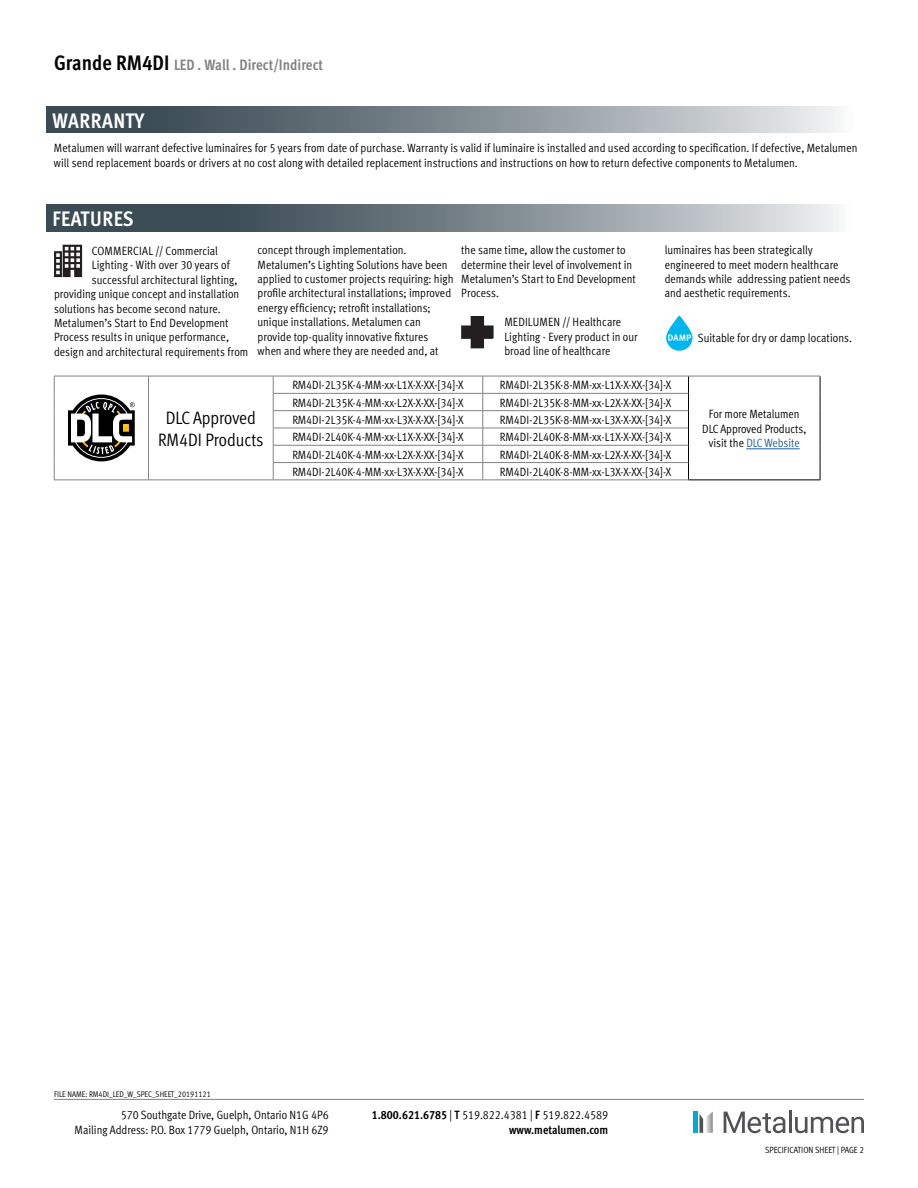
<style>
.page{position:relative;width:918px;height:1188px;background:#fff}
.page>*{position:absolute;margin:0;border:0;box-sizing:border-box;transform-origin:0 0}
.t1{font:21px "Meta Cond Bold LF";letter-spacing:.025em;color:#fff}
.t2{font:18px/21.6px "Meta Cond Normal LF";letter-spacing:-.005em;color:#000;text-align:center}
.t3{font:15px "Meta Cond Bold LF";color:#808285}
.t4{font:12px/14.4px "Meta Cond Normal LF";color:#000}
.t5{font:700 12px "Meta Cond";color:#000}
.t6{font:9px "Meta Cond Normal LF";color:#000}
.t7{font:8.25px "Meta Cond Normal LF";color:#000}
.s1{font-size:21px;color:#000}
.s2{color:#215e9e}
.s3{font-family:"Meta Cond Bold LF"}
</style>
<div class="page">
<hr style="left:54px;top:1099px;width:810px;height:1px;background:#808285">
<hr style="left:693px;top:1112px;width:4px;height:21px;background:#01a8e0">
<svg style="left:699px;top:1112px;width:14px;height:21px"></svg>
<svg style="left:724px;top:1112px;width:61px;height:21px"></svg>
<hr style="left:789px;top:1110px;width:3px;height:23px;background:#525255">
<svg style="left:795px;top:1117px;width:69px;height:16px"></svg>
<svg style="left:46px;top:205px;width:793px;height:26px;background:#7b868d"></svg>
<svg style="left:55px;top:377px;width:765px;height:103px"></svg>
<hr style="left:688px;top:480px;width:132px;height:1px;background:#000">
<svg style="left:820px;top:376px;width:1px;height:104px"></svg>
<hr style="left:688px;top:376px;width:132px;height:1px;background:#808285">
<hr style="left:483px;top:480px;width:205px;height:1px;background:#808285">
<hr style="left:148px;top:376px;width:125px;height:1px;background:#808285">
<svg style="left:273px;top:376px;width:416px;height:104px"></svg>
<hr style="left:148px;top:480px;width:125px;height:1px;background:#808285">
<hr style="left:273px;top:480px;width:210px;height:1px;background:#808285">
<hr style="left:54px;top:376px;width:94px;height:1px;background:#808285">
<svg style="left:54px;top:376px;width:1px;height:104px"></svg>
<svg style="left:148px;top:376px;width:1px;height:104px"></svg>
<hr style="left:54px;top:480px;width:94px;height:1px;background:#808285">
<svg style="left:68px;top:394px;width:67px;height:67px"></svg>
<hr style="left:746px;top:449px;width:54px;height:1px;background:#215e9e">
<svg style="left:46px;top:106px;width:794px;height:27px;background:#828d93"></svg>
<svg style="left:54px;top:245px;width:28px;height:32px"></svg>
<svg style="left:461px;top:316px;width:33px;height:32px"></svg>
<svg style="left:666px;top:315px;width:27px;height:36px"></svg>
<p class="t3" style="left:54px;top:56px;width:271px"><span class="s1">Grande RM4DI</span> LED . Wall . Direct/Indirect</p>
<h1 class="t1" style="left:53px;top:108px;width:94px">WARRANTY</h1>
<p class="t4" style="left:54px;top:141px;width:805px">Metalumen will warrant defective luminaires for 5 years from date of purchase. Warranty is valid if luminaire is installed and used according to specification. If defective, Metalumen will send replacement boards or drivers at no cost along with detailed replacement instructions and instructions on how to return defective components to Metalumen.</p>
<h1 class="t1" style="left:53px;top:207px;width:83px">FEATURES</h1>
<p class="t4" style="left:92px;top:244px;width:128px">COMMERCIAL // Commercial</p>
<p class="t4" style="left:92px;top:258px;width:139px">Lighting - With over 30 years of</p>
<p class="t4" style="left:92px;top:272px;width:147px">successful architectural lighting,</p>
<p class="t4" style="left:54px;top:287px;width:187px">providing unique concept and installation</p>
<p class="t4" style="left:54px;top:301px;width:168px">solutions has become second nature.</p>
<p class="t4" style="left:54px;top:316px;width:176px">Metalumen’s Start to End Development</p>
<p class="t4" style="left:54px;top:330px;width:177px">Process results in unique performance,</p>
<p class="t4" style="left:54px;top:344px;width:196px">design and architectural requirements from</p>
<p class="t4" style="left:258px;top:243px;width:198px">concept through implementation.<br>Metalumen’s Lighting Solutions have been applied to customer projects requiring: high profile architectural installations; improved energy efficiency; retrofit installations; unique installations. Metalumen can provide top-quality innovative fixtures when and where they are needed and, at</p>
<p class="t4" style="left:461px;top:243px;width:176px">the same time, allow the customer to determine their level of involvement in<br>Metalumen’s Start to End Development<br>Process.</p>
<p class="t4" style="left:504px;top:315px;width:135px">MEDILUMEN // Healthcare<br>Lighting - Every product in our broad line of healthcare</p>
<p class="t4" style="left:665px;top:243px;width:187px">luminaires has been strategically engineered to meet modern healthcare demands while addressing patient needs and aesthetic requirements.</p>
<p class="t4" style="left:698px;top:330px;width:156px">Suitable for dry or damp locations.</p>
<p class="t4" style="left:292px;top:378px;width:173px">RM4DI-2L35K-4-MM-xx-L1X-X-XX-[34]-X</p>
<p class="t4" style="left:500px;top:378px;width:173px">RM4DI-2L35K-8-MM-xx-L1X-X-XX-[34]-X</p>
<h2 class="t2" style="left:158px;top:407px;width:107px">DLC Approved<br>RM4DI Products</h2>
<p class="t4" style="left:292px;top:395px;width:173px">RM4DI-2L35K-4-MM-xx-L2X-X-XX-[34]-X</p>
<p class="t4" style="left:500px;top:395px;width:173px">RM4DI-2L35K-8-MM-xx-L2X-X-XX-[34]-X</p>
<p class="t4" style="left:292px;top:413px;width:173px">RM4DI-2L35K-4-MM-xx-L3X-X-XX-[34]-X</p>
<p class="t4" style="left:500px;top:413px;width:173px">RM4DI-2L35K-8-MM-xx-L3X-X-XX-[34]-X</p>
<p class="t4" style="left:292px;top:430px;width:173px">RM4DI-2L40K-4-MM-xx-L1X-X-XX-[34]-X</p>
<p class="t4" style="left:500px;top:430px;width:173px">RM4DI-2L40K-8-MM-xx-L1X-X-XX-[34]-X</p>
<p class="t4" style="left:292px;top:447px;width:173px">RM4DI-2L40K-4-MM-xx-L2X-X-XX-[34]-X</p>
<p class="t4" style="left:500px;top:447px;width:173px">RM4DI-2L40K-8-MM-xx-L2X-X-XX-[34]-X</p>
<p class="t4" style="left:292px;top:465px;width:173px">RM4DI-2L40K-4-MM-xx-L3X-X-XX-[34]-X</p>
<p class="t4" style="left:500px;top:465px;width:173px">RM4DI-2L40K-8-MM-xx-L3X-X-XX-[34]-X</p>
<p class="t4" style="left:702px;top:407px;width:106px;text-align:center">For more Metalumen<br>DLC Approved Products, visit the <span class="s2">DLC Website</span></p>
<p class="t7" style="left:54px;top:1089px;width:158px">FILE NAME: RM4DI_LED_W_SPEC_SHEET_20191121</p>
<p class="t4" style="left:75px;top:1108px;width:256px;text-align:right">570 Southgate Drive, Guelph, Ontario N1G 4P6<br>Mailing Address: P.O. Box 1779 Guelph, Ontario, N1H 6Z9</p>
<p class="t4" style="left:372px;top:1108px;width:238px"><span class="s3">1.800.621.6785</span> | <span class="s3">T</span> 519.822.4381 | <span class="s3">F</span> 519.822.4589</p>
<p class="t5" style="left:509px;top:1123px;width:101px">www.metalumen.com</p>
<p class="t6" style="left:765px;top:1145px;width:100px">SPECIFICATION SHEET | PAGE 2</p>
</div>
